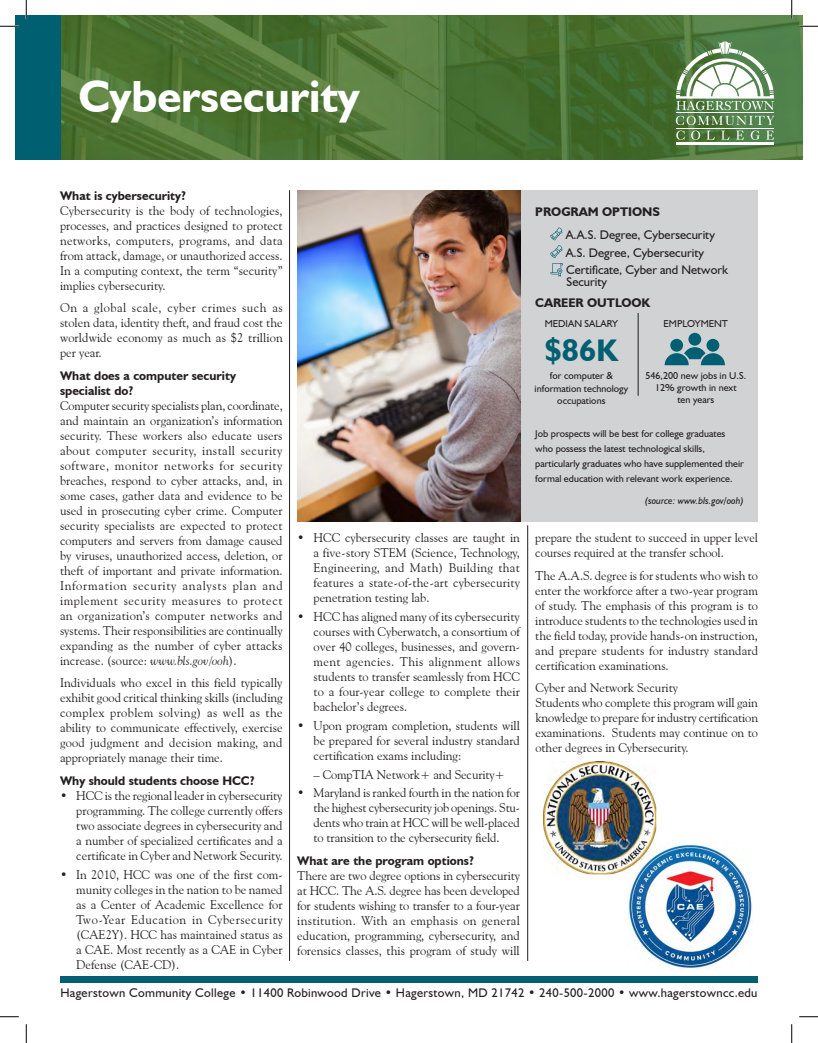
<style>
.page{position:relative;width:818px;height:1043px;background:#fff}
.page>*{position:absolute;margin:0;border:0;box-sizing:border-box;transform-origin:0 0}
.t1{font:700 45px "Humanist 521 BT";color:#fff}
.t2{font:700 31.25px "Humanist 521 BT";color:#006072}
.t3{font:12.5px/15px "Goudy Old Style BT";color:#231f20;text-align:justify}
.t4{font:700 12.5px/15px "Humanist 521 BT";color:#231f20}
.t5{font:12.5px "Humanist 521 BT";letter-spacing:.025em;color:#231f20}
.t6{font:12.5px/12px "Humanist 521 BT";color:#231f20}
.t7{font:10px/15px "Humanist 521 BT";color:#231f20;text-align:center}
.t8{font:italic 10px "Humanist 521 BT";color:#231f20}
.s1{font-style:italic}
</style>
<div class="page">
<img style="left:628px;top:842px;width:125px;height:127px">
<img style="left:60px;top:15px;width:742px;height:145px">
<hr style="left:675px;top:128px;width:98px;height:1px;background:#fff">
<hr style="left:675px;top:113px;width:98px;height:1px;background:#fff">
<hr style="left:675px;top:142px;width:98px;height:3px;background:#fff">
<svg style="left:675px;top:116px;width:99px;height:9px"></svg>
<svg style="left:676px;top:131px;width:98px;height:9px"></svg>
<svg style="left:676px;top:41px;width:98px;height:69px"></svg>
<hr style="left:289px;top:190px;width:1px;height:770px;background:#231f20">
<hr style="left:527px;top:525px;width:1px;height:435px;background:#231f20">
<div style="left:60px;top:976px;width:698px;height:6px;background:#006072"></div>
<div style="left:15px;top:15px;width:45px;height:145px;background:#006072"></div>
<div style="left:298px;top:190px;width:460px;height:331px;background:#d1d2d4"></div>
<img style="left:298px;top:190px;width:222px;height:331px">
<svg style="left:550px;top:227px;width:13px;height:50px"></svg>
<hr style="left:637px;top:313px;width:1px;height:83px;background:#231f20">
<div style="left:670px;top:339px;width:13px;height:13px;background:#006072;border-radius:50%"></div>
<div style="left:706px;top:339px;width:13px;height:13px;background:#006072;border-radius:50%"></div>
<div style="left:688px;top:333px;width:13px;height:12px;background:#006072;border-radius:50%"></div>
<svg style="left:664px;top:347px;width:61px;height:18px"></svg>
<img style="left:543px;top:761px;width:113px;height:113px">
<svg style="left:0;top:25px;width:19px;height:2px"></svg>
<svg style="left:799px;top:25px;width:19px;height:2px"></svg>
<svg style="left:0;top:1016px;width:19px;height:1px"></svg>
<svg style="left:799px;top:1016px;width:19px;height:1px"></svg>
<svg style="left:25px;top:0;width:2px;height:19px"></svg>
<svg style="left:25px;top:1024px;width:2px;height:18px"></svg>
<svg style="left:790px;top:0;width:2px;height:19px"></svg>
<svg style="left:791px;top:1024px;width:1px;height:18px"></svg>
<h1 class="t1" style="left:78px;top:68px;width:283px">Cybersecurity</h1>
<h2 class="t4" style="left:60px;top:188px;width:128px">What is cybersecurity?</h2>
<p class="t3" style="left:60px;top:203px;width:224px">Cybersecurity is the body of technologies, processes, and practices designed to protect networks, computers, programs, and data from attack, damage, or unauthorized access.<br>In a computing context, the term “security” implies cybersecurity.</p>
<p class="t3" style="left:60px;top:300px;width:224px">On a global scale, cyber crimes such as stolen data, identity theft, and fraud cost the worldwide economy as much as $2 trillion per year.</p>
<h2 class="t4" style="left:60px;top:368px;width:177px">What does a computer security specialist do?</h2>
<p class="t3" style="left:60px;top:398px;width:224px">Computer security specialists plan, coordinate, and maintain an organization’s information security. These workers also educate users about computer security, install security software, monitor networks for security breaches, respond to cyber attacks, and, in some cases, gather data and evidence to be used in prosecuting cyber crime. Computer security specialists are expected to protect computers and servers from damage caused by viruses, unauthorized access, deletion, or theft of important and private information.<br>Information security analysts plan and implement security measures to protect an organization’s computer networks and systems. Their responsibilities are continually expanding as the number of cyber attacks increase. (source: <span class="s1">www.bls.gov/ooh</span>).</p>
<p class="t3" style="left:60px;top:675px;width:224px">Individuals who excel in this field typically exhibit good critical thinking skills (including complex problem solving) as well as the ability to communicate effectively, exercise good judgment and decision making, and appropriately manage their time.</p>
<h2 class="t4" style="left:60px;top:773px;width:196px">Why should students choose HCC?</h2>
<p class="t3" style="left:76px;top:788px;width:208px;text-indent:-16px">• HCC is the regional leader in cybersecurity programming. The college currently offers two associate degrees in cybersecurity and a number of specialized certificates and a certificate in Cyber and Network Security.</p>
<p class="t3" style="left:76px;top:866px;width:208px;text-indent:-16px">• In 2010, HCC was one of the first com&shy;munity colleges in the nation to be named as a Center of Academic Excellence for Two-Year Education in Cybersecurity (CAE2Y). HCC has maintained status as a CAE. Most recently as a CAE in Cyber Defense (CAE-CD).</p>
<p class="t3" style="left:313px;top:530px;width:208px;text-indent:-16px">• HCC cybersecurity classes are taught in a five-story STEM (Science, Technology, Engineering, and Math) Building that features a state-of-the-art cybersecurity penetration testing lab.</p>
<p class="t3" style="left:313px;top:609px;width:208px;text-indent:-16px">• HCC has aligned many of its cybersecurity courses with Cyberwatch, a consortium of over 40 colleges, businesses, and govern&shy;ment agencies. This alignment allows students to transfer seamlessly from HCC to a four-year college to complete their bachelor’s degrees.</p>
<p class="t3" style="left:313px;top:717px;width:208px;text-indent:-16px">• Upon program completion, students will be prepared for several industry standard certification exams including:</p>
<p class="t3" style="left:313px;top:766px;width:193px">– CompTIA Network+ and Security+</p>
<p class="t3" style="left:313px;top:785px;width:208px;text-indent:-16px">• Maryland is ranked fourth in the nation for the highest cybersecurity job openings. Stu&shy;dents who train at HCC will be well-placed to transition to the cybersecurity field.</p>
<h2 class="t4" style="left:297px;top:852px;width:178px">What are the program options?</h2>
<p class="t3" style="left:297px;top:867px;width:224px">There are two degree options in cybersecurity at HCC. The A.S. degree has been developed for students wishing to transfer to a four-year institution. With an emphasis on general education, programming, cybersecurity, and forensics classes, this program of study will</p>
<p class="t4" style="left:535px;top:204px;width:126px">PROGRAM OPTIONS</p>
<p class="t6" style="left:565px;top:228px;width:150px">A.A.S. Degree, Cybersecurity</p>
<p class="t6" style="left:565px;top:246px;width:140px">A.S. Degree, Cybersecurity</p>
<p class="t6" style="left:566px;top:264px;width:163px">Certificate, Cyber and Network<br>Security</p>
<p class="t4" style="left:535px;top:295px;width:116px">CAREER OUTLOOK</p>
<p class="t7" style="left:544px;top:316px;width:75px">MEDIAN SALARY</p>
<p class="t2" style="left:545px;top:331px;width:74px">$86K</p>
<p class="t7" style="left:534px;top:369px;width:95px;line-height:12.5px">for computer &amp; information technology occupations</p>
<p class="t7" style="left:663px;top:316px;width:66px">EMPLOYMENT</p>
<p class="t7" style="left:645px;top:369px;width:102px;line-height:12px">546,200 new jobs in U.S.<br>12% growth in next<br>ten years</p>
<p class="t7" style="left:535px;top:425px;width:210px;text-align:left">Job prospects will be best for college graduates who possess the latest technological skills, particularly graduates who have supplemented their formal education with relevant work experience.</p>
<p class="t8" style="left:644px;top:494px;width:101px">(source: www.bls.gov/ooh)</p>
<p class="t3" style="left:535px;top:530px;width:224px">prepare the student to succeed in upper level courses required at the transfer school.</p>
<p class="t3" style="left:535px;top:567px;width:224px">The A.A.S. degree is for students who wish to enter the workforce after a two-year program of study. The emphasis of this program is to introduce students to the technologies used in the field today, provide hands-on instruction, and prepare students for industry standard certification examinations.</p>
<p class="t3" style="left:535px;top:680px;width:224px;text-align:left">Cyber and Network Security<br>Students who complete this program will gain knowledge to prepare for industry certification examinations. Students may continue on to other degrees in Cybersecurity.</p>
<p class="t5" style="left:60px;top:985px;width:698px">Hagerstown Community College • 11400 Robinwood Drive • Hagerstown, MD 21742 • 240-500-2000 • www.hagerstowncc.edu</p>
</div>
